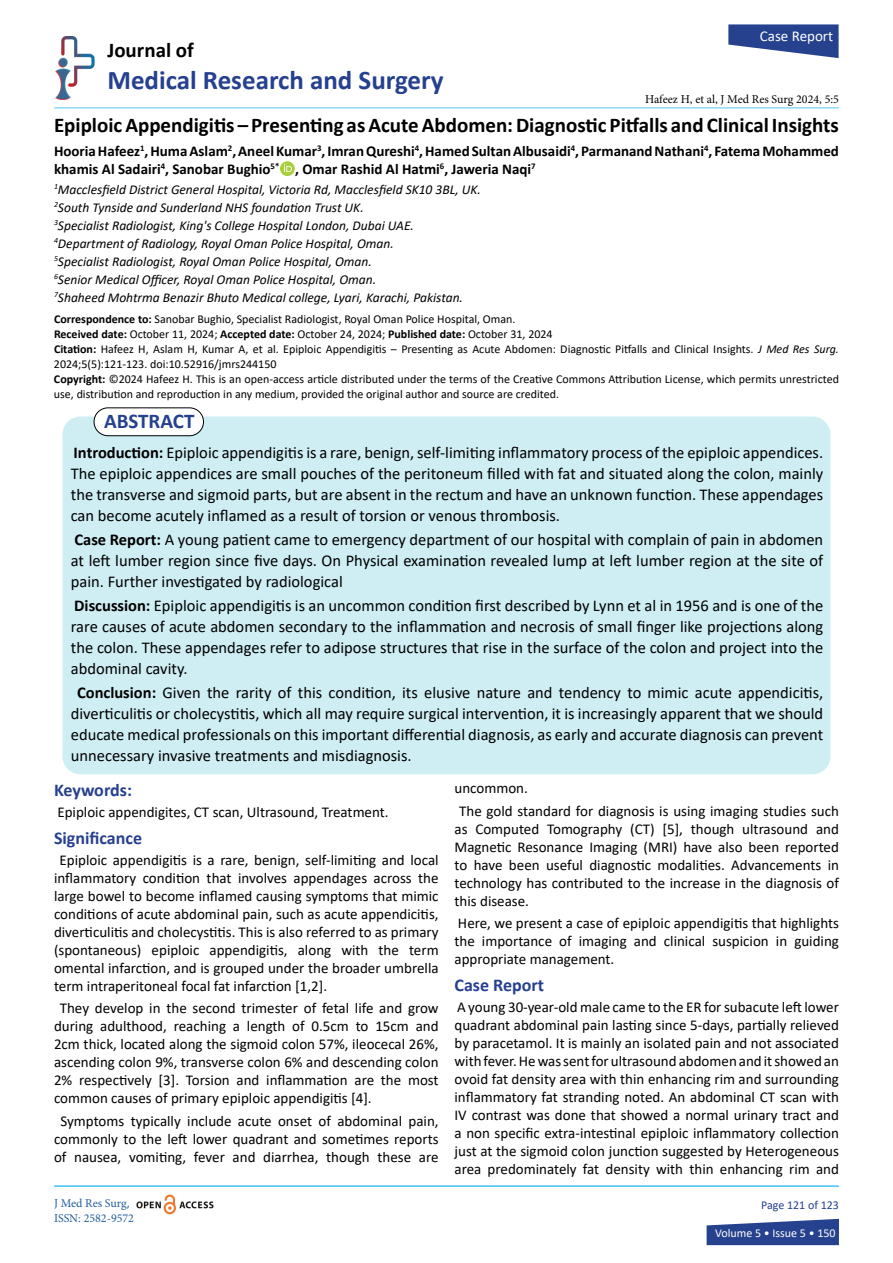
<style>
.page{position:relative;width:893px;height:1263px;background:#fff}
.page>*{position:absolute;margin:0;border:0;box-sizing:border-box;transform-origin:0 0}
.t1{font:700 27px "Calibri";color:#25408f}
.t2{font:700 21px "Calibri";color:#000}
.t3{font:700 21px "Calibri";color:#000101}
.t4{font:700 21px "Calibri";color:#25408f}
.t5{font:700 18px "Calibri";color:#25408f}
.t6{font:16.5px/21px "Calibri";color:#000;text-align:justify}
.t7{font:15px/18px "Calibri";color:#000;text-align:justify}
.t8{font:700 15px/18px "Calibri";color:#000}
.t9{font:15px "Calibri";color:#fff}
.t10{font:italic 13.5px/18px "Calibri";color:#000}
.t11{font:12px/15px "Calibri";color:#000}
.t12{font:12px "Minion Pro";color:#000}
.t13{font:12px/15px "Minion Pro";color:#215e9e}
.t14{font:12px "Calibri";color:#fff}
.t15{font:12px "Calibri";color:#25408f}
.s1{font-weight:700}
.s2{font-style:italic}
.s3{font-family:"Calibri"}
</style>
<div class="page">
<hr style="left:54px;top:107px;width:785px;height:1px;background:#00aeef">
<img style="left:136px;top:1194px;width:78px;height:21px">
<svg style="left:707px;top:1219px;width:132px;height:26px;background:#40579a"></svg>
<img style="left:55px;top:37px;width:40px;height:62px">
<div style="left:63px;top:416px;width:767px;height:358px;background:#cfeef3;border-radius:18px"></div>
<div style="left:94px;top:408px;width:109px;height:28px;background:#fff;border-radius:14px"></div>
<div style="left:94px;top:407px;width:110px;height:29px;border:1px solid #000;border-radius:14px"></div>
<hr style="left:54px;top:1186px;width:785px;height:1px;background:#00aeef">
<svg style="left:728px;top:24px;width:111px;height:34px"></svg>
<svg style="left:280px;top:161px;width:15px;height:15px"></svg>
<p class="t9" style="left:760px;top:25px;width:75px">Case Report</p>
<h2 class="t3" style="left:107px;top:35px;width:88px">Journal of</h2>
<h1 class="t1" style="left:107px;top:61px;width:338px">Medical Research and Surgery</h1>
<p class="t12" style="left:645px;top:91px;width:195px">Hafeez H, et al, J Med Res Surg 2024, 5:5</p>
<h2 class="t2" style="left:54px;top:111px;width:786px">Epiploic Appendigitis – Presenting as Acute Abdomen: Diagnostic Pitfalls and Clinical Insights</h2>
<p class="t8" style="left:54px;top:142px;width:786px">Hooria Hafeez<sup>1</sup>, Huma Aslam<sup>2</sup>, Aneel Kumar<sup>3</sup>, Imran Qureshi<sup>4</sup>, Hamed Sultan Albusaidi<sup>4</sup>, Parmanand Nathani<sup>4</sup>, Fatema Mohammed khamis Al Sadairi<sup>4</sup>, Sanobar Bughio<sup>5*</sup> , Omar Rashid Al Hatmi<sup>6</sup>, Jaweria Naqi<sup>7</sup></p>
<p class="t10" style="left:54px;top:180px;width:428px"><sup>1</sup>Macclesfield District General Hospital, Victoria Rd, Macclesfield SK10 3BL, UK.<br><sup>2</sup>South Tynside and Sunderland NHS foundation Trust UK.<br><sup>3</sup>Specialist Radiologist, King's College Hospital London, Dubai UAE.<br><sup>4</sup>Department of Radiology, Royal Oman Police Hospital, Oman.<br><sup>5</sup>Specialist Radiologist, Royal Oman Police Hospital, Oman.<br><sup>6</sup>Senior Medical Officer, Royal Oman Police Hospital, Oman.<br><sup>7</sup>Shaheed Mohtrma Benazir Bhuto Medical college, Lyari, Karachi, Pakistan.</p>
<p class="t11" style="left:54px;top:311px;width:786px"><span class="s1">Correspondence to:</span> Sanobar Bughio, Specialist Radiologist, Royal Oman Police Hospital, Oman.<br><span class="s1">Received date:</span> October 11, 2024; <span class="s1">Accepted date:</span> October 24, 2024; <span class="s1">Published date:</span> October 31, 2024<br><span class="s1">Citation:</span> Hafeez H, Aslam H, Kumar A, et al. Epiploic Appendigitis – Presenting as Acute Abdomen: Diagnostic Pitfalls and Clinical Insights. <span class="s2">J Med Res Surg.<br></span>2024;5(5):121-123. doi:10.52916/jmrs244150<br><span class="s1">Copyright:</span> ©2024 Hafeez H. This is an open-access article distributed under the terms of the Creative Commons Attribution License, which permits unrestricted use, distribution and reproduction in any medium, provided the original author and source are credited.</p>
<h2 class="t4" style="left:104px;top:406px;width:92px">ABSTRACT</h2>
<p class="t6" style="left:71px;top:441px;width:754px"><span class="s1">Introduction:</span> Epiploic appendigitis is a rare, benign, self-limiting inflammatory process of the epiploic appendices.<br>The epiploic appendices are small pouches of the peritoneum filled with fat and situated along the colon, mainly the transverse and sigmoid parts, but are absent in the rectum and have an unknown function. These appendages can become acutely inflamed as a result of torsion or venous thrombosis.</p>
<p class="t6" style="left:71px;top:528px;width:754px"><span class="s1">Case Report:</span> A young patient came to emergency department of our hospital with complain of pain in abdomen at left lumber region since five days. On Physical examination revealed lump at left lumber region at the site of pain. Further investigated by radiological</p>
<p class="t6" style="left:71px;top:594px;width:754px"><span class="s1">Discussion:</span> Epiploic appendigitis is an uncommon condition first described by Lynn et al in 1956 and is one of the rare causes of acute abdomen secondary to the inflammation and necrosis of small finger like projections along the colon. These appendages refer to adipose structures that rise in the surface of the colon and project into the abdominal cavity.</p>
<p class="t6" style="left:71px;top:681px;width:754px;text-indent:6px"><span class="s1">Conclusion:</span> Given the rarity of this condition, its elusive nature and tendency to mimic acute appendicitis, diverticulitis or cholecystitis, which all may require surgical intervention, it is increasingly apparent that we should educate medical professionals on this important differential diagnosis, as early and accurate diagnosis can prevent unnecessary invasive treatments and misdiagnosis.</p>
<p class="t5" style="left:54px;top:777px;width:79px">Keywords:</p>
<p class="t7" style="left:57px;top:802px;width:333px">Epiploic appendigites, CT scan, Ultrasound, Treatment.</p>
<p class="t5" style="left:54px;top:825px;width:90px">Significance</p>
<p class="t7" style="left:54px;top:850px;width:386px;text-indent:6px">Epiploic appendigitis is a rare, benign, self-limiting and local inflammatory condition that involves appendages across the large bowel to become inflamed causing symptoms that mimic conditions of acute abdominal pain, such as acute appendicitis, diverticulitis and cholecystitis. This is also referred to as primary (spontaneous) epiploic appendigitis, along with the term omental infarction, and is grouped under the broader umbrella term intraperitoneal focal fat infarction [1,2].</p>
<p class="t7" style="left:54px;top:999px;width:386px;text-indent:6px">They develop in the second trimester of fetal life and grow during adulthood, reaching a length of 0.5cm to 15cm and 2cm thick, located along the sigmoid colon 57%, ileocecal 26%, ascending colon 9%, transverse colon 6% and descending colon 2% respectively [3]. Torsion and inflammation are the most common causes of primary epiploic appendigitis [4].</p>
<p class="t7" style="left:54px;top:1111px;width:386px;text-align:center">Symptoms typically include acute onset of abdominal pain, commonly to the left lower quadrant and sometimes reports of nausea, vomiting, fever and diarrhea, though these are</p>
<p class="t7" style="left:459px;top:777px;width:381px;line-height:22.5px;text-indent:-5px">uncommon.<br>The gold standard for diagnosis is using imaging studies such</p>
<p class="t7" style="left:454px;top:819px;width:386px">as Computed Tomography (CT) [5], though ultrasound and Magnetic Resonance Imaging (MRI) have also been reported to have been useful diagnostic modalities. Advancements in technology has contributed to the increase in the diagnosis of this disease.</p>
<p class="t7" style="left:454px;top:914px;width:386px">Here, we present a case of epiploic appendigitis that highlights the importance of imaging and clinical suspicion in guiding appropriate management.</p>
<p class="t5" style="left:454px;top:973px;width:91px">Case Report</p>
<p class="t7" style="left:454px;top:998px;width:386px">A young 30-year-old male came to the ER for subacute left lower quadrant abdominal pain lasting since 5-days, partially relieved by paracetamol. It is mainly an isolated pain and not associated with fever. He was sent for ultrasound abdomen and it showed an ovoid fat density area with thin enhancing rim and surrounding inflammatory fat stranding noted. An abdominal CT scan with IV contrast was done that showed a normal urinary tract and a non specific extra-intestinal epiploic inflammatory collection just at the sigmoid colon junction suggested by Heterogeneous area predominately fat density with thin enhancing rim and</p>
<p class="t13" style="left:54px;top:1196px;width:82px">J Med Res Surg<span class="s3">,<br></span>ISSN: 2582-9572</p>
<p class="t15" style="left:761px;top:1196px;width:79px">Page 121 of 123</p>
<p class="t14" style="left:715px;top:1225px;width:122px">Volume 5 • Issue 5 • 150</p>
</div>
